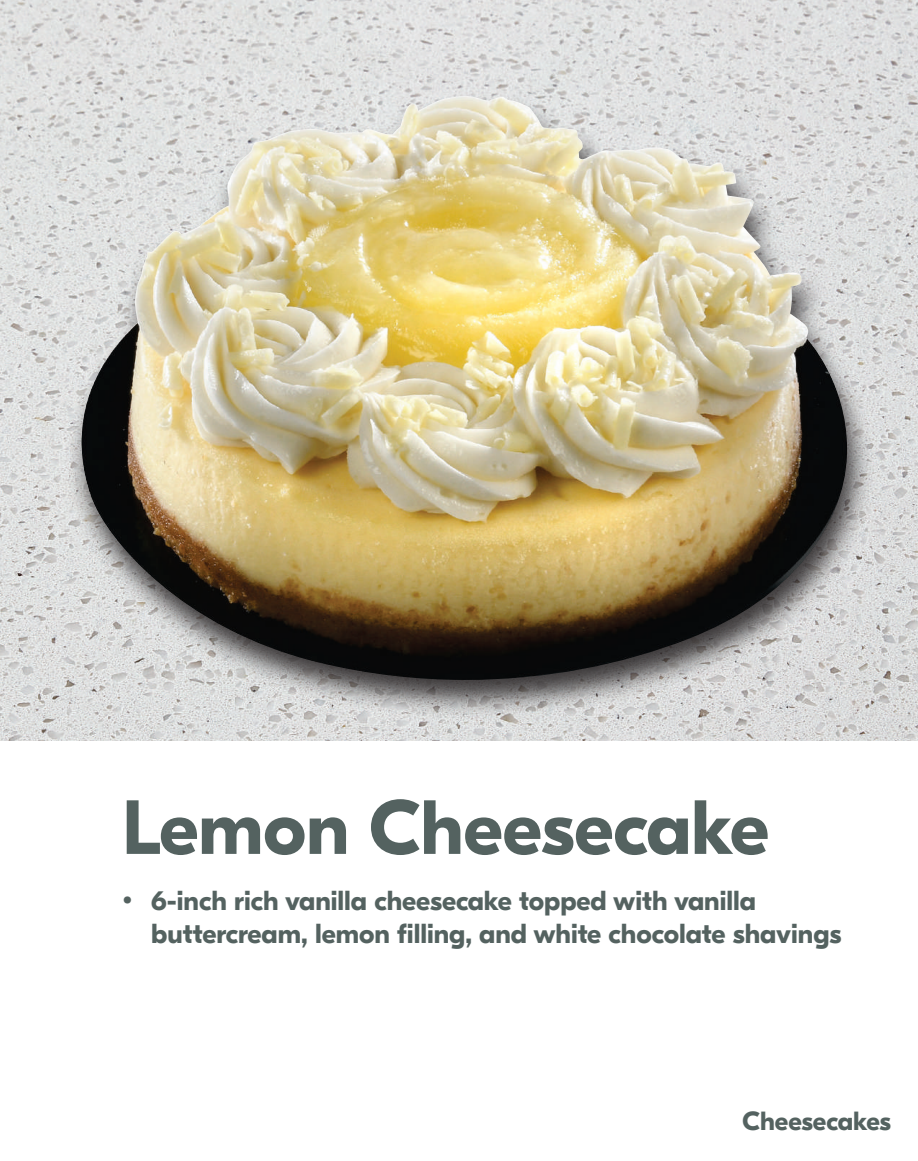
<style>
.page{position:relative;width:918px;height:1161px;background:#fff}
.page>*{position:absolute;margin:0;border:0;box-sizing:border-box;transform-origin:0 0}
.t1{font:700 76.5px "GT Eesti Pro Display";color:#546260}
.t2{font:700 27.45px/32.4px "GT Eesti Pro Display";color:#546260}
.t3{font:700 26.25px "GT Eesti Pro Display";color:#546260}
</style>
<div class="page">
<img style="left:0;top:0;width:918px;height:741px">
<div style="left:65px;top:92px;width:810px;height:627px;background:#231f20;opacity:.86"></div>
<img style="left:81px;top:99px;width:766px;height:581px">
<h1 class="t1" style="left:122px;top:785px;width:648px">Lemon Cheesecake</h1>
<p class="t2" style="left:151px;top:885px;width:692px;text-indent:-29px">• 6-inch rich vanilla cheesecake topped with vanilla buttercream, lemon filling, and white chocolate shavings</p>
<p class="t3" style="left:743px;top:1107px;width:150px">Cheesecakes</p>
</div>
